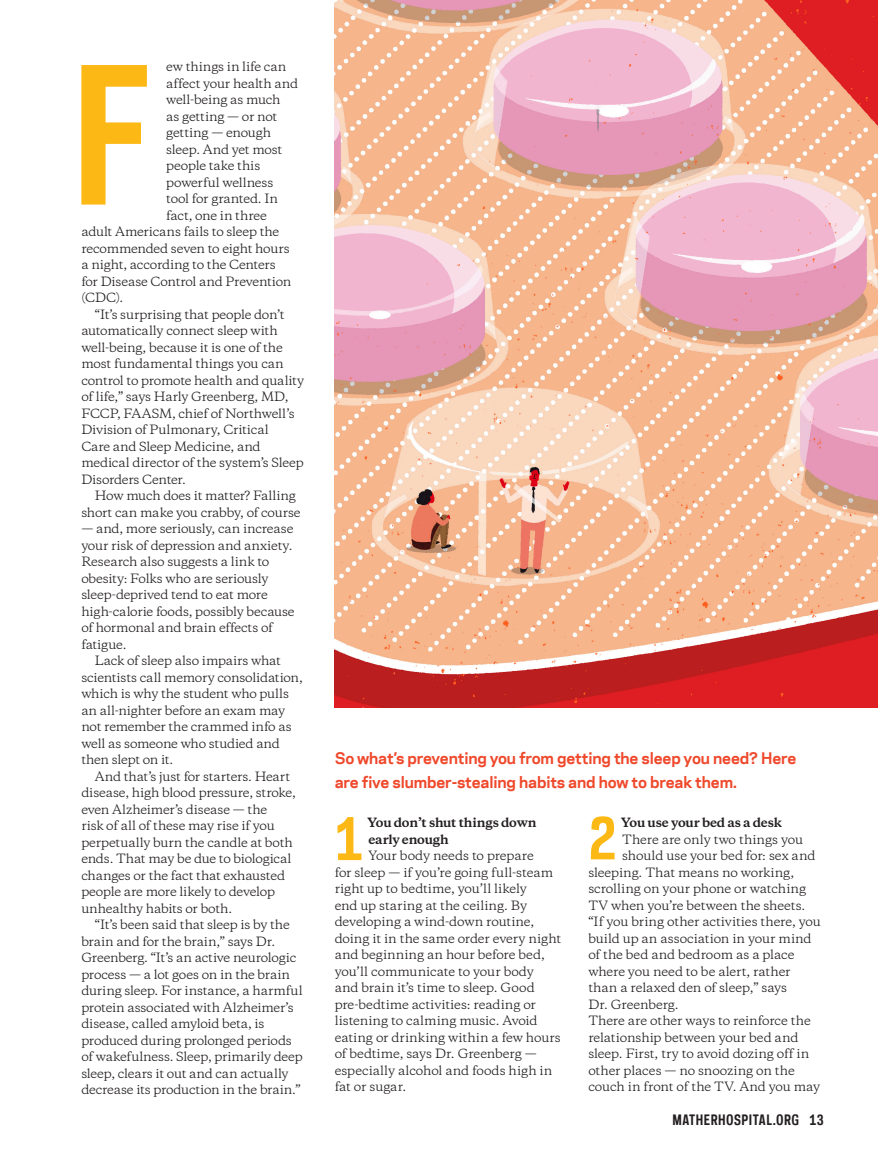
<style>
.page{position:relative;width:878px;height:1161px;background:#fff}
.page>*{position:absolute;margin:0;border:0;box-sizing:border-box;transform-origin:0 0}
.Con-Body_Subhead{font:700 178.8px "Polaris Condensed";color:#fcb814}
.t1{font:700 55.5px "Polaris Condensed";color:#fcb814}
.Con-CTA{font:700 15px/24px "Polaris";letter-spacing:-.01em;color:#ef482b}
.t2{font:700 13.5px "Polaris Condensed";letter-spacing:.03em;color:#231f20}
.Con-Body{font:12px/16.5px "Copernicus";letter-spacing:-.01em;color:#231f20}
.Con-Body-2{font:700 12px/16.5px "Copernicus";letter-spacing:-.015em;color:#231f20}
</style>
<div class="page">
<img style="left:334px;top:0;width:544px;height:708px">
<p class="Con-Body" style="left:166px;top:59px;width:121px">ew things in life can</p>
<p class="Con-Body" style="left:166px;top:75px;width:133px">affect your health and</p>
<p class="Con-Body" style="left:166px;top:92px;width:116px">well-being as much</p>
<p class="Con-Body" style="left:166px;top:108px;width:112px">as getting — or not</p>
<p class="Con-Body" style="left:166px;top:125px;width:106px">getting — enough</p>
<p class="Con-Body" style="left:166px;top:141px;width:118px">sleep. And yet most</p>
<p class="Con-Body" style="left:166px;top:158px;width:95px">people take this</p>
<p class="Con-Body" style="left:166px;top:174px;width:109px">powerful wellness</p>
<p class="Con-Body" style="left:166px;top:191px;width:113px">tool for granted. In</p>
<p class="Con-Body" style="left:166px;top:207px;width:102px">fact, one in three</p>
<p class="Con-Body" style="left:81px;top:224px;width:199px">adult Americans fails to sleep the</p>
<p class="Con-Body" style="left:81px;top:240px;width:210px">recommended seven to eight hours</p>
<p class="Con-Body" style="left:81px;top:257px;width:196px">a night, according to the Centers</p>
<p class="Con-Body" style="left:81px;top:273px;width:211px">for Disease Control and Prevention</p>
<p class="Con-Body" style="left:81px;top:290px;width:43px">(CDC).</p>
<p class="Con-Body" style="left:81px;top:306px;width:224px;text-indent:14px">“It’s surprising that people don’t automatically connect sleep with well-being, because it is one of the most fundamental things you can control to promote health and quality of life,” says Harly Greenberg, MD, FCCP, FAASM, chief of Northwell’s Division of Pulmonary, Critical<br>Care and Sleep Medicine, and medical director of the system’s Sleep Disorders Center.</p>
<p class="Con-Body" style="left:81px;top:488px;width:221px;text-indent:14px">How much does it matter? Falling short can make you crabby, of course</p>
<p class="Con-Body" style="left:81px;top:521px;width:215px">— and, more seriously, can increase your risk of depression and anxiety.<br>Research also suggests a link to obesity: Folks who are seriously sleep-deprived tend to eat more high-calorie foods, possibly because of hormonal and brain effects of fatigue.</p>
<p class="Con-Body" style="left:81px;top:653px;width:223px;text-indent:14px">Lack of sleep also impairs what scientists call memory consolidation, which is why the student who pulls an all-nighter before an exam may not remember the crammed info as well as someone who studied and then slept on it.</p>
<p class="Con-Body" style="left:81px;top:768px;width:216px;text-indent:14px">And that’s just for starters. Heart disease, high blood pressure, stroke, even Alzheimer’s disease — the<br>risk of all of these may rise if you perpetually burn the candle at both ends. That may be due to biological changes or the fact that exhausted people are more likely to develop unhealthy habits or both.</p>
<p class="Con-Body" style="left:81px;top:917px;width:223px;text-indent:14px">“It’s been said that sleep is by the brain and for the brain,” says Dr.<br>Greenberg. “It’s an active neurologic process — a lot goes on in the brain during sleep. For instance, a harmful protein associated with Alzheimer’s disease, called amyloid beta, is produced during prolonged periods of wakefulness. Sleep, primarily deep sleep, clears it out and can actually decrease its production in the brain.”</p>
<p class="Con-Body_Subhead" style="left:72px;top:17px;width:81px">F</p>
<p class="Con-CTA" style="left:334px;top:745px;width:463px">So what’s preventing you from getting the sleep you need? Here are five slumber-stealing habits and how to break them.</p>
<p class="t1" style="left:334px;top:802px;width:30px">1</p>
<p class="Con-Body-2" style="left:367px;top:814px;width:171px">You don’t shut things down early enough</p>
<p class="Con-Body" style="left:334px;top:847px;width:228px;text-indent:34px">Your body needs to prepare<br>for sleep — if you’re going full-steam right up to bedtime, you’ll likely<br>end up staring at the ceiling. By developing a wind-down routine, doing it in the same order every night and beginning an hour before bed, you’ll communicate to your body<br>and brain it’s time to sleep. Good pre-bedtime activities: reading or listening to calming music. Avoid eating or drinking within a few hours of bedtime, says Dr. Greenberg — especially alcohol and foods high in fat or sugar.</p>
<p class="t1" style="left:588px;top:801px;width:30px">2</p>
<p class="Con-Body-2" style="left:621px;top:814px;width:162px">You use your bed as a desk</p>
<p class="Con-Body" style="left:622px;top:831px;width:182px">There are only two things you</p>
<p class="Con-Body" style="left:622px;top:847px;width:195px">should use your bed for: sex and</p>
<p class="Con-Body" style="left:588px;top:864px;width:207px">sleeping. That means no working,</p>
<p class="Con-Body" style="left:588px;top:880px;width:219px">scrolling on your phone or watching</p>
<p class="Con-Body" style="left:588px;top:897px;width:218px">TV when you’re between the sheets.</p>
<p class="Con-Body" style="left:588px;top:913px;width:234px">“If you bring other activities there, you</p>
<p class="Con-Body" style="left:588px;top:930px;width:225px">build up an association in your mind</p>
<p class="Con-Body" style="left:588px;top:946px;width:208px">of the bed and bedroom as a place</p>
<p class="Con-Body" style="left:588px;top:963px;width:204px">where you need to be alert, rather</p>
<p class="Con-Body" style="left:588px;top:979px;width:200px">than a relaxed den of sleep,” says</p>
<p class="Con-Body" style="left:588px;top:996px;width:92px">Dr. Greenberg.</p>
<p class="Con-Body" style="left:588px;top:1012px;width:233px">There are other ways to reinforce the relationship between your bed and sleep. First, try to avoid dozing off in other places — no snoozing on the couch in front of the TV. And you may</p>
<p class="t2" style="left:672px;top:1111px;width:153px">MATHERHOSPITAL.ORG 13</p>
</div>
